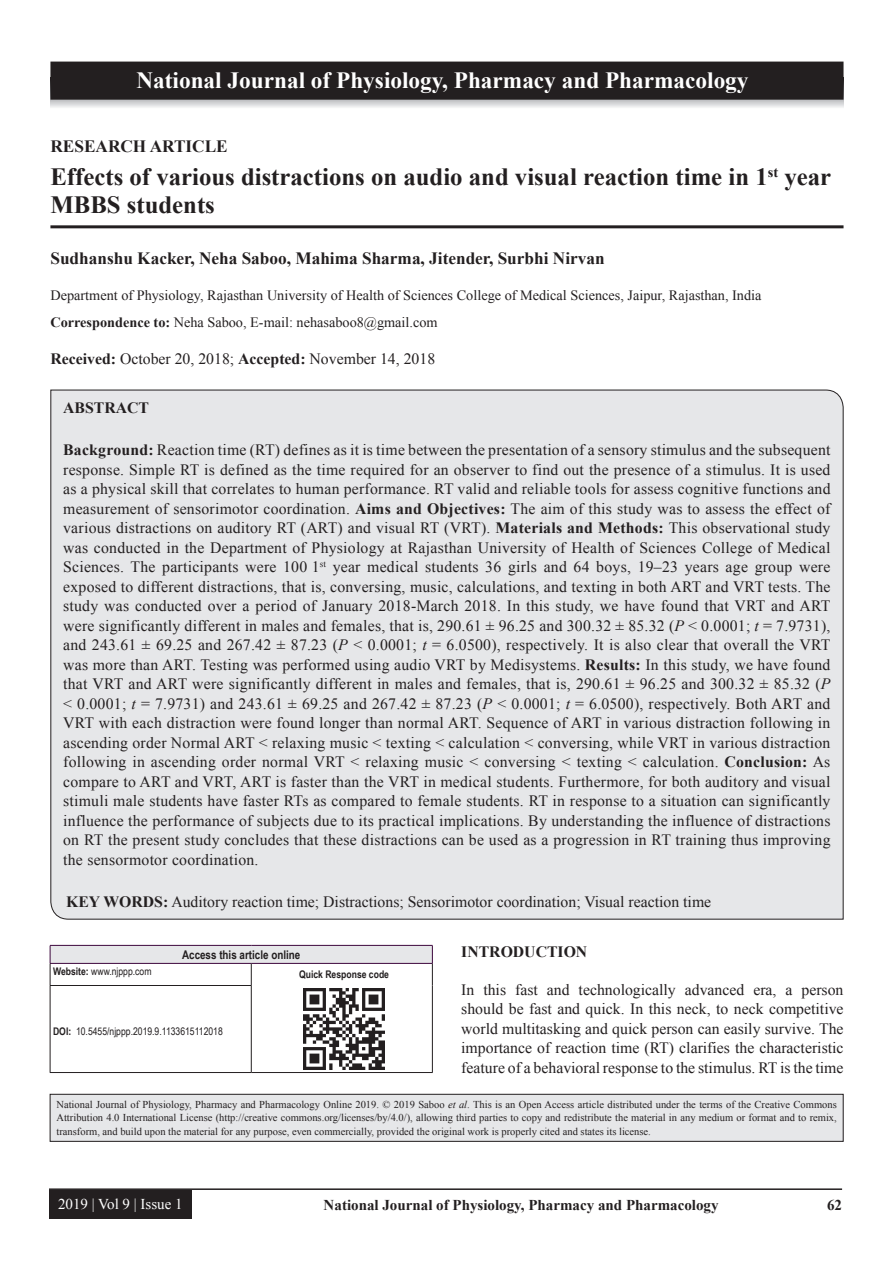
<style>
.page{position:relative;width:894px;height:1263px;background:#fff}
.page>*{position:absolute;margin:0;border:0;box-sizing:border-box;transform-origin:0 0}
.AT{font:700 24.75px/28.5px "Times New Roman";color:#231f20}
.JN_1{font:700 23.25px "Times New Roman";color:#fff}
.AU{font:700 17.25px "Times New Roman";color:#231f20}
.AH{font:700 17.25px "Times New Roman";color:#231f20}
.ABS{font:15.75px/19.5px "Times New Roman";letter-spacing:.015em;color:#231f20;text-align:justify}
.TX{font:15.75px/19.5px "Times New Roman";color:#231f20;text-align:justify}
.KWD{font:15.75px "Times New Roman";color:#231f20}
.ABSH{font:700 15.75px "Times New Roman";color:#231f20}
.RF{font:700 15px "Times New Roman";color:#231f20}
.RF_VOL{font:15px "Times New Roman";color:#fff}
.AFF{font:14.25px "Times New Roman";color:#231f20}
.ADD{font:14.25px "Times New Roman";color:#231f20}
.AAO{font:700 12px "Arial Narrow";color:#231f20}
.JN_TX{font:10.5px/13.5px "Times New Roman";color:#231f20;text-align:justify}
.Web{font:10.5px "Arial Narrow";color:#231f20}
.QR{font:700 10.5px "Arial Narrow";color:#231f20}
.s1{font-weight:700}
.s2{font-style:italic}
</style>
<div class="page">
<hr style="left:49px;top:1188px;width:792px;height:1px;background:#231f20">
<div style="left:49px;top:1189px;width:143px;height:29px;background:#231f20"></div>
<hr style="left:50px;top:225px;width:793px;height:3px;background:#231f20">
<div style="left:50px;top:389px;width:793px;height:531px;background:#e6e7e9"></div>
<div style="left:50px;top:945px;width:382px;height:18px;background:#e6e7e9"></div>
<hr style="left:50px;top:963px;width:201px;height:1px;background:#3e083e">
<hr style="left:251px;top:963px;width:181px;height:1px;background:#3e083e">
<svg style="left:50px;top:946px;width:1px;height:39px"></svg>
<svg style="left:251px;top:963px;width:1px;height:22px"></svg>
<hr style="left:50px;top:985px;width:201px;height:1px;background:#231f20">
<hr style="left:50px;top:985px;width:1px;height:87px;background:#231f20">
<hr style="left:251px;top:985px;width:1px;height:87px;background:#231f20">
<hr style="left:50px;top:1072px;width:201px;height:1px;background:#231f20">
<svg style="left:432px;top:945px;width:1px;height:40px"></svg>
<hr style="left:432px;top:985px;width:1px;height:87px;background:#231f20">
<hr style="left:251px;top:1072px;width:181px;height:1px;background:#231f20">
<hr style="left:50px;top:945px;width:201px;height:1px;background:#3e083e">
<hr style="left:251px;top:945px;width:181px;height:1px;background:#3e083e">
<img style="left:303px;top:988px;width:81px;height:81px">
<div style="left:50px;top:1094px;width:792px;height:47px;background:#e6e7e9"></div>
<div style="left:50px;top:1093px;width:793px;height:48px;border:1px solid #231f20"></div>
<svg style="left:51px;top:100px;width:792px;height:8px"></svg>
<div style="left:51px;top:62px;width:791px;height:37px;background:#231f20"></div>
<div style="left:50px;top:62px;width:793px;height:38px;border:2px solid #231f20"></div>
<p class="JN_1" style="left:136px;top:65px;width:613px">National Journal of Physiology, Pharmacy and Pharmacology</p>
<p class="AH" style="left:50px;top:134px;width:179px">RESEARCH ARTICLE</p>
<p class="AT" style="left:50px;top:162px;width:781px">Effects of various distractions on audio and visual reaction time in 1<sup>st</sup> year<br>MBBS students</p>
<p class="AU" style="left:50px;top:247px;width:555px">Sudhanshu Kacker, Neha Saboo, Mahima Sharma, Jitender, Surbhi Nirvan</p>
<p class="AFF" style="left:50px;top:286px;width:712px">Department of Physiology, Rajasthan University of Health of Sciences College of Medical Sciences, Jaipur, Rajasthan, India</p>
<p class="ADD" style="left:50px;top:313px;width:388px"><span class="s1">Correspondence to:</span> Neha Saboo, E-mail: nehasaboo8@gmail.com</p>
<p class="TX" style="left:50px;top:349px;width:386px"><span class="s1">Received:</span> October 20, 2018; <span class="s1">Accepted:</span> November 14, 2018</p>
<p class="ABSH" style="left:63px;top:397px;width:87px">ABSTRACT</p>
<p class="ABS" style="left:63px;top:440px;width:768px"><span class="s1">Background:</span> Reaction time (RT) defines as it is time between the presentation of a sensory stimulus and the subsequent response. Simple RT is defined as the time required for an observer to find out the presence of a stimulus. It is used as a physical skill that correlates to human performance. RT valid and reliable tools for assess cognitive functions and measurement of sensorimotor coordination. <span class="s1">Aims and Objectives:</span> The aim of this study was to assess the effect of various distractions on auditory RT (ART) and visual RT (VRT). <span class="s1">Materials and Methods:</span> This observational study was conducted in the Department of Physiology at Rajasthan University of Health of Sciences College of Medical Sciences. The participants were 100 1<sup>st</sup> year medical students 36 girls and 64 boys, 19–23 years age group were exposed to different distractions, that is, conversing, music, calculations, and texting in both ART and VRT tests. The study was conducted over a period of January 2018-March 2018. In this study, we have found that VRT and ART were significantly different in males and females, that is, 290.61 ± 96.25 and 300.32 ± 85.32 (<span class="s2">P</span> &lt; 0.0001; <span class="s2">t</span> = 7.9731), and 243.61 ± 69.25 and 267.42 ± 87.23 (<span class="s2">P</span> &lt; 0.0001; <span class="s2">t</span> = 6.0500), respectively. It is also clear that overall the VRT was more than ART. Testing was performed using audio VRT by Medisystems. <span class="s1">Results:</span> In this study, we have found that VRT and ART were significantly different in males and females, that is, 290.61 ± 96.25 and 300.32 ± 85.32 (<span class="s2">P </span>&lt; 0.0001; <span class="s2">t</span> = 7.9731) and 243.61 ± 69.25 and 267.42 ± 87.23 (<span class="s2">P</span> &lt; 0.0001; <span class="s2">t</span> = 6.0500), respectively. Both ART and VRT with each distraction were found longer than normal ART. Sequence of ART in various distraction following in ascending order Normal ART &lt; relaxing music &lt; texting &lt; calculation &lt; conversing, while VRT in various distraction following in ascending order normal VRT &lt; relaxing music &lt; conversing &lt; texting &lt; calculation. <span class="s1">Conclusion:</span> As compare to ART and VRT, ART is faster than the VRT in medical students. Furthermore, for both auditory and visual stimuli male students have faster RTs as compared to female students. RT in response to a situation can significantly influence the performance of subjects due to its practical implications. By understanding the influence of distractions on RT the present study concludes that these distractions can be used as a progression in RT training thus improving the sensormotor coordination.</p>
<p class="KWD" style="left:66px;top:891px;width:646px"><span class="s1">KEY WORDS:</span> Auditory reaction time; Distractions; Sensorimotor coordination; Visual reaction time</p>
<p class="AAO" style="left:182px;top:945px;width:120px">Access this article online</p>
<p class="Web" style="left:53px;top:964px;width:100px"><span class="s1">Website:</span> www.njppp.com</p>
<p class="QR" style="left:299px;top:966px;width:91px">Quick Response code</p>
<p class="Web" style="left:53px;top:1023px;width:171px"><span class="s1">DOI:</span> 10.5455/njppp.2019.9.1133615112018</p>
<h1 class="ABSH" style="left:461px;top:941px;width:127px">INTRODUCTION</h1>
<p class="TX" style="left:461px;top:979px;width:383px">In this fast and technologically advanced era, a person should be fast and quick. In this neck, to neck competitive world multitasking and quick person can easily survive. The importance of reaction time (RT) clarifies the characteristic feature of a behavioral response to the stimulus. RT is the time</p>
<p class="JN_TX" style="left:56px;top:1097px;width:781px">National Journal of Physiology, Pharmacy and Pharmacology Online 2019. © 2019 Saboo <span class="s2">et al</span>. This is an Open Access article distributed under the terms of the Creative Commons Attribution 4.0 International License (http://creative commons.org/licenses/by/4.0/), allowing third parties to copy and redistribute the material in any medium or format and to remix, transform, and build upon the material for any purpose, even commercially, provided the original work is properly cited and states its license.</p>
<p class="RF_VOL" style="left:58px;top:1194px;width:126px">2019 | Vol 9 | Issue 1</p>
<p class="RF" style="left:323px;top:1194px;width:396px">National Journal of Physiology, Pharmacy and Pharmacology</p>
<p class="RF" style="left:826px;top:1194px;width:16px">62</p>
</div>
